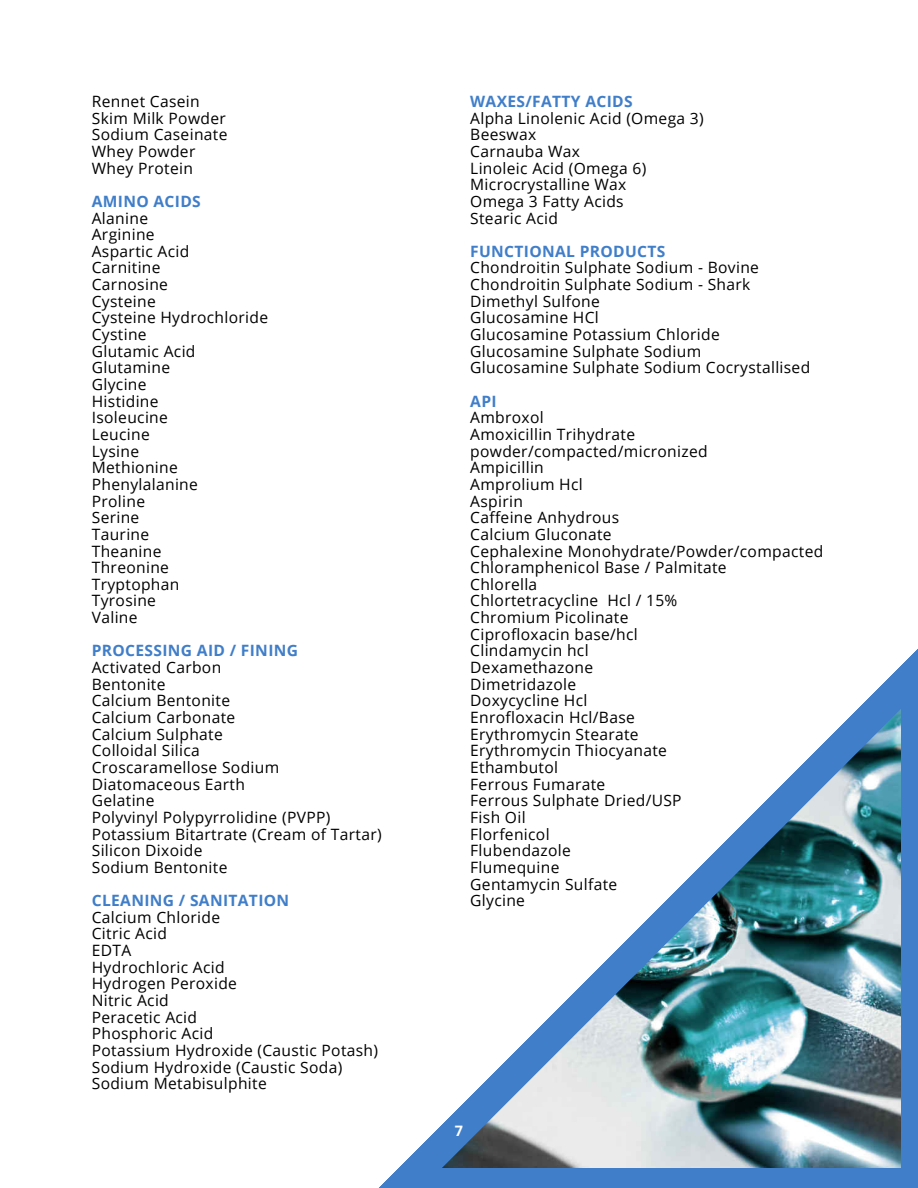
<style>
.page{position:relative;width:918px;height:1188px;background:#fff}
.page>*{position:absolute;margin:0;border:0;box-sizing:border-box;transform-origin:0 0}
.t1{font:15.6px/16.6px "Open Sans";letter-spacing:.02em;color:#000}
.t2{font:700 15.6px "Open Sans";letter-spacing:.02em;color:#407ec9}
.t3{font:700 14.4px "Open Sans";color:#fff}
</style>
<div class="page">
<svg style="left:379px;top:649px;width:539px;height:539px"></svg>
<img style="left:443px;top:709px;width:458px;height:458px">
<p class="t1" style="left:92px;top:93px;width:137px">Rennet Casein<br>Skim Milk Powder<br>Sodium Caseinate<br>Whey Powder<br>Whey Protein</p>
<p class="t2" style="left:92px;top:190px;width:111px">AMINO ACIDS</p>
<p class="t1" style="left:92px;top:209px;width:178px">Alanine<br>Arginine<br>Aspartic Acid<br>Carnitine<br>Carnosine<br>Cysteine<br>Cysteine Hydrochloride<br>Cystine<br>Glutamic Acid<br>Glutamine<br>Glycine<br>Histidine<br>Isoleucine<br>Leucine<br>Lysine<br>Methionine<br>Phenylalanine<br>Proline<br>Serine<br>Taurine<br>Theanine<br>Threonine<br>Tryptophan<br>Tyrosine<br>Valine</p>
<p class="t2" style="left:92px;top:640px;width:208px">PROCESSING AID / FINING</p>
<p class="t1" style="left:92px;top:659px;width:291px">Activated Carbon<br>Bentonite<br>Calcium Bentonite<br>Calcium Carbonate<br>Calcium Sulphate<br>Colloidal Silica<br>Croscaramellose Sodium<br>Diatomaceous Earth<br>Gelatine<br>Polyvinyl Polypyrrolidine (PVPP)<br>Potassium Bitartrate (Cream of Tartar)<br>Silicon Dixoide<br>Sodium Bentonite</p>
<p class="t2" style="left:92px;top:890px;width:199px">CLEANING / SANITATION</p>
<p class="t1" style="left:92px;top:908px;width:288px">Calcium Chloride<br>Citric Acid<br>EDTA<br>Hydrochloric Acid<br>Hydrogen Peroxide<br>Nitric Acid<br>Peracetic Acid<br>Phosphoric Acid<br>Potassium Hydroxide (Caustic Potash)<br>Sodium Hydroxide (Caustic Soda)<br>Sodium Metabisulphite</p>
<p class="t2" style="left:470px;top:90px;width:164px">WAXES/FATTY ACIDS</p>
<p class="t1" style="left:470px;top:109px;width:235px">Alpha Linolenic Acid (Omega 3)<br>Beeswax<br>Carnauba Wax<br>Linoleic Acid (Omega 6)<br>Microcrystalline Wax<br>Omega 3 Fatty Acids<br>Stearic Acid</p>
<p class="t2" style="left:470px;top:240px;width:197px">FUNCTIONAL PRODUCTS</p>
<p class="t1" style="left:470px;top:259px;width:342px">Chondroitin Sulphate Sodium - Bovine<br>Chondroitin Sulphate Sodium - Shark<br>Dimethyl Sulfone<br>Glucosamine HCl<br>Glucosamine Potassium Chloride<br>Glucosamine Sulphate Sodium<br>Glucosamine Sulphate Sodium Cocrystallised</p>
<p class="t2" style="left:470px;top:390px;width:28px">API</p>
<p class="t1" style="left:470px;top:409px;width:355px">Ambroxol<br>Amoxicillin Trihydrate powder/compacted/micronized<br>Ampicillin<br>Amprolium Hcl<br>Aspirin<br>Caffeine Anhydrous<br>Calcium Gluconate<br>Cephalexine Monohydrate/Powder/compacted<br>Chloramphenicol Base / Palmitate<br>Chlorella<br>Chlortetracycline Hcl / 15%<br>Chromium Picolinate<br>Ciprofloxacin base/hcl<br>Clindamycin hcl<br>Dexamethazone<br>Dimetridazole<br>Doxycycline Hcl<br>Enrofloxacin Hcl/Base<br>Erythromycin Stearate<br>Erythromycin Thiocyanate<br>Ethambutol<br>Ferrous Fumarate<br>Ferrous Sulphate Dried/USP<br>Fish Oil<br>Florfenicol<br>Flubendazole<br>Flumequine<br>Gentamycin Sulfate<br>Glycine</p>
<p class="t3" style="left:455px;top:1121px;width:10px">7</p>
</div>
